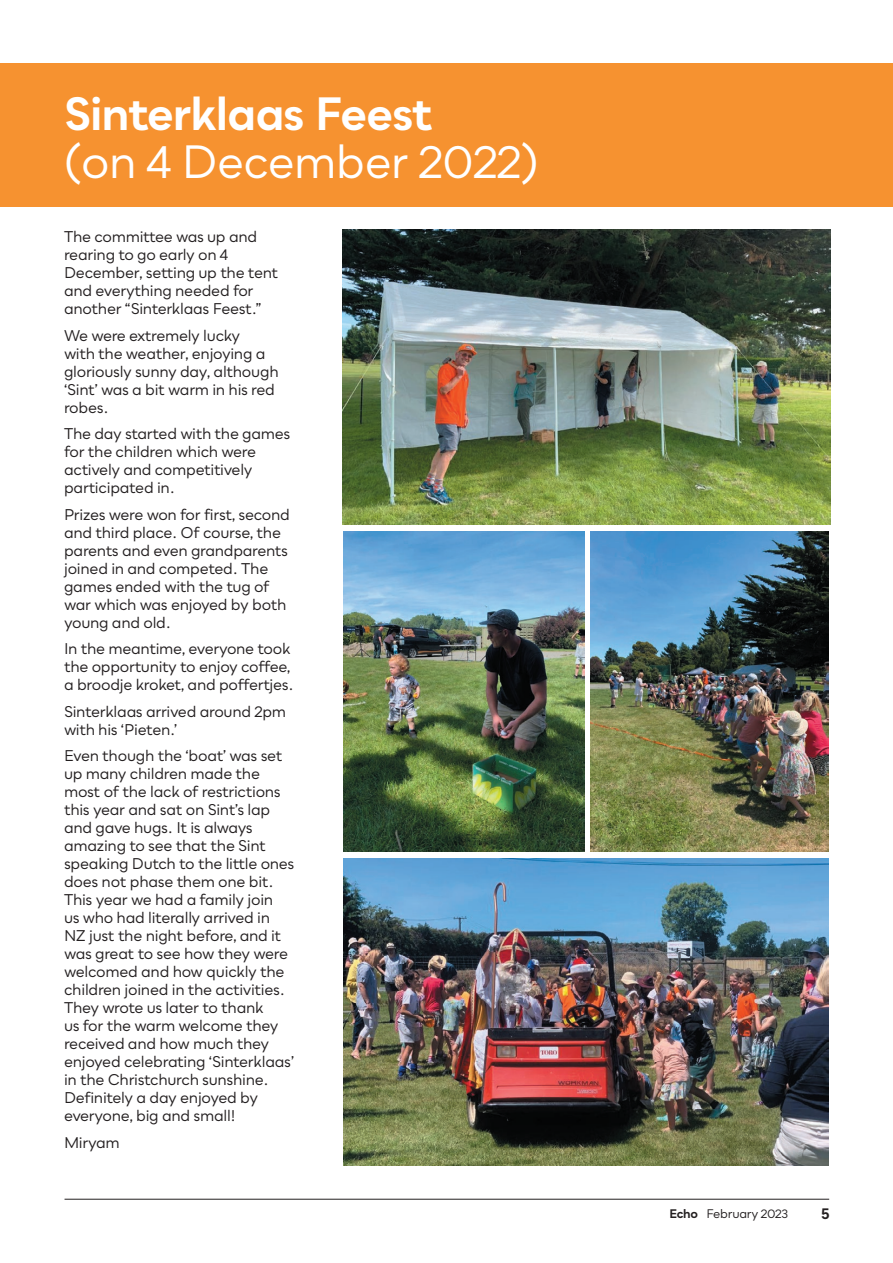
<style>
.page{position:relative;width:893px;height:1263px;background:#fff}
.page>*{position:absolute;margin:0;border:0;box-sizing:border-box;transform-origin:0 0}
.t1{font:45px "Bozon";letter-spacing:-.02em;color:#fff}
.t2{font:700 45px "Bozon";letter-spacing:-.025em;color:#fff}
.t3{font:15px/18px "Bozon";letter-spacing:-.02em;color:#231f20}
.t4{font:700 15px "Bozon";color:#231f20}
.t5{font:12px "Bozon";letter-spacing:-.02em;color:#231f20}
.s1{font-weight:700}
</style>
<div class="page">
<hr style="left:65px;top:1199px;width:764px;height:1px;background:#231f20">
<div style="left:0;top:64px;width:893px;height:143px;background:#f69230"></div>
<img style="left:343px;top:229px;width:488px;height:295px">
<img style="left:344px;top:532px;width:241px;height:319px">
<img style="left:344px;top:858px;width:485px;height:307px">
<img style="left:591px;top:532px;width:238px;height:319px">
<h1 class="t2" style="left:64px;top:84px;width:371px">Sinterklaas Feest</h1>
<h1 class="t1" style="left:64px;top:133px;width:476px">(on 4 December 2022)</h1>
<p class="t3" style="left:64px;top:227px;width:216px">The committee was up and rearing to go early on 4<br>December, setting up the tent and everything needed for another “Sinterklaas Feest.”</p>
<p class="t3" style="left:64px;top:326px;width:216px">We were extremely lucky<br>with the weather, enjoying a gloriously sunny day, although ‘Sint’ was a bit warm in his red robes.</p>
<p class="t3" style="left:64px;top:424px;width:228px">The day started with the games for the children which were actively and competitively participated in.</p>
<p class="t3" style="left:64px;top:505px;width:227px">Prizes were won for first, second and third place. Of course, the parents and even grandparents joined in and competed. The games ended with the tug of war which was enjoyed by both young and old.</p>
<p class="t3" style="left:64px;top:639px;width:231px">In the meantime, everyone took the opportunity to enjoy coffee, a broodje kroket, and poffertjes.</p>
<p class="t3" style="left:64px;top:702px;width:224px">Sinterklaas arrived around 2pm with his ‘Pieten.’</p>
<p class="t3" style="left:64px;top:747px;width:232px">Even though the ‘boat’ was set up many children made the most of the lack of restrictions this year and sat on Sint’s lap and gave hugs. It is always amazing to see that the Sint speaking Dutch to the little ones does not phase them one bit.<br>This year we had a family join<br>us who had literally arrived in<br>NZ just the night before, and it was great to see how they were welcomed and how quickly the children joined in the activities.<br>They wrote us later to thank<br>us for the warm welcome they received and how much they enjoyed celebrating ‘Sinterklaas’ in the Christchurch sunshine.<br>Definitely a day enjoyed by everyone, big and small!</p>
<p class="t3" style="left:64px;top:1133px;width:57px">Miryam</p>
<p class="t5" style="left:669px;top:1205px;width:120px"><span class="s1">Echo</span> February 2023</p>
<p class="t4" style="left:821px;top:1203px;width:10px">5</p>
</div>
